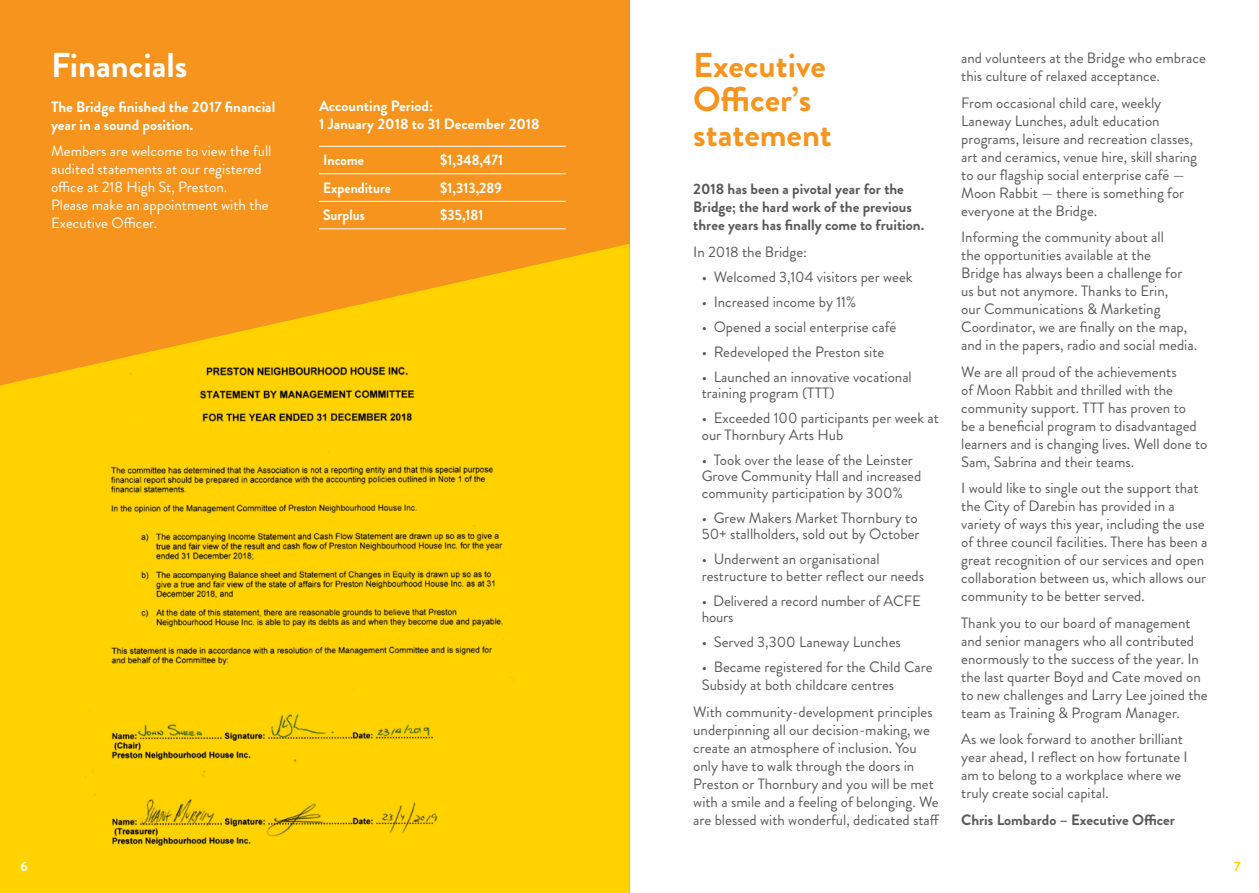
<style>
.page{position:relative;width:1259px;height:893px;background:#fff}
.page>*{position:absolute;margin:0;border:0;box-sizing:border-box;transform-origin:0 0}
.t1{font:700 34.5px/34.5px "Brandon Grotesque";color:#f7941e}
.t2{font:700 34.5px "Brandon Grotesque";color:#fff}
.t3{font:15px/18px "Brandon Grotesque";color:#58595b}
.t4{font:15px/18px "Brandon Grotesque";color:#fff}
.t5{font:700 15px/18px "Brandon Grotesque";color:#58595b}
.t6{font:700 15px/18px "Brandon Grotesque";color:#fff}
.t7{font:700 15px "Brandon Grotesque";color:#fff;scale:.92 1}
.t8{font:700 13.5px "Brandon Grotesque";color:#ffd200}
.t9{font:700 13.5px "Brandon Grotesque";color:#fff}
</style>
<div class="page">
<div style="left:0;top:0;width:629px;height:893px;background:#f7941e"></div>
<hr style="left:319px;top:146px;width:116px;height:1px;background:#fff">
<hr style="left:435px;top:146px;width:131px;height:1px;background:#fff">
<hr style="left:319px;top:173px;width:116px;height:1px;background:#fff">
<hr style="left:435px;top:173px;width:131px;height:1px;background:#fff">
<hr style="left:319px;top:201px;width:116px;height:1px;background:#fff">
<hr style="left:435px;top:201px;width:131px;height:1px;background:#fff">
<hr style="left:319px;top:228px;width:116px;height:1px;background:#fff">
<hr style="left:435px;top:228px;width:131px;height:1px;background:#fff">
<svg style="left:0;top:244px;width:629px;height:649px;fill:#ffd200"></svg>
<img style="left:83px;top:366px;width:450px;height:480px">
<h1 class="t2" style="left:51px;top:41px;width:138px">Financials</h1>
<p class="t6" style="left:51px;top:98px;width:226px">The Bridge finished the 2017 financial year in a sound position.</p>
<p class="t4" style="left:51px;top:142px;width:222px">Members are welcome to view the full audited statements at our registered office at 218 High St, Preston.<br>Please make an appointment with the<br>Executive Officer.</p>
<p class="t6" style="left:319px;top:97px;width:222px">Accounting Period:<br>1 January 2018 to 31 December 2018</p>
<p class="t7" style="left:323px;top:150px;width:46px">Income</p>
<p class="t7" style="left:440px;top:150px;width:70px">$1,348,471</p>
<p class="t7" style="left:323px;top:177px;width:75px">Expenditure</p>
<p class="t7" style="left:440px;top:177px;width:68px">$1,313,289</p>
<p class="t7" style="left:323px;top:205px;width:47px">Surplus</p>
<p class="t7" style="left:440px;top:205px;width:48px">$35,181</p>
<p class="t9" style="left:20px;top:857px;width:9px">6</p>
<h1 class="t1" style="left:693px;top:48px;width:140px">Executive<br>Officer’s statement</h1>
<p class="t5" style="left:693px;top:180px;width:232px">2018 has been a pivotal year for the<br>Bridge; the hard work of the previous three years has finally come to fruition.</p>
<p class="t3" style="left:693px;top:243px;width:115px">In 2018 the Bridge:</p>
<p class="t3" style="left:702px;top:268px;width:212px">• Welcomed 3,104 visitors per week</p>
<p class="t3" style="left:702px;top:293px;width:156px">• Increased income by 11%</p>
<p class="t3" style="left:702px;top:318px;width:196px">• Opened a social enterprise café</p>
<p class="t3" style="left:702px;top:343px;width:184px">• Redeveloped the Preston site</p>
<p class="t3" style="left:702px;top:369px;width:211px;line-height:16.5px">• Launched an innovative vocational training program (TTT)</p>
<p class="t3" style="left:702px;top:410px;width:239px;line-height:16.5px">• Exceeded 100 participants per week at our Thornbury Arts Hub</p>
<p class="t3" style="left:702px;top:452px;width:221px;line-height:16.5px">• Took over the lease of the Leinster<br>Grove Community Hall and increased community participation by 300%</p>
<p class="t3" style="left:702px;top:510px;width:219px;line-height:16.5px">• Grew Makers Market Thornbury to<br>50+ stallholders, sold out by October</p>
<p class="t3" style="left:702px;top:551px;width:224px;line-height:16.5px">• Underwent an organisational restructure to better reflect our needs</p>
<p class="t3" style="left:702px;top:593px;width:221px;line-height:16.5px">• Delivered a record number of ACFE hours</p>
<p class="t3" style="left:702px;top:633px;width:201px">• Served 3,300 Laneway Lunches</p>
<p class="t3" style="left:702px;top:658px;width:232px">• Became registered for the Child Care<br>Subsidy at both childcare centres</p>
<p class="t3" style="left:693px;top:703px;width:248px">With community-development principles underpinning all our decision-making, we create an atmosphere of inclusion. You only have to walk through the doors in Preston or Thornbury and you will be met with a smile and a feeling of belonging. We are blessed with wonderful, dedicated staff</p>
<p class="t3" style="left:961px;top:49px;width:246px">and volunteers at the Bridge who embrace this culture of relaxed acceptance.</p>
<p class="t3" style="left:961px;top:94px;width:237px">From occasional child care, weekly Laneway Lunches, adult education programs, leisure and recreation classes, art and ceramics, venue hire, skill sharing to our flagship social enterprise café — Moon Rabbit — there is something for everyone at the Bridge.</p>
<p class="t3" style="left:961px;top:228px;width:237px">Informing the community about all<br>the opportunities available at the<br>Bridge has always been a challenge for us but not anymore. Thanks to Erin,<br>our Communications &amp; Marketing Coordinator, we are finally on the map, and in the papers, radio and social media.</p>
<p class="t3" style="left:961px;top:363px;width:248px">We are all proud of the achievements<br>of Moon Rabbit and thrilled with the community support. TTT has proven to<br>be a beneficial program to disadvantaged learners and is changing lives. Well done to Sam, Sabrina and their teams.</p>
<p class="t3" style="left:961px;top:479px;width:248px">I would like to single out the support that the City of Darebin has provided in a variety of ways this year, including the use of three council facilities. There has been a great recognition of our services and open collaboration between us, which allows our community to be better served.</p>
<p class="t3" style="left:961px;top:614px;width:248px">Thank you to our board of management and senior managers who all contributed enormously to the success of the year. In the last quarter Boyd and Cate moved on to new challenges and Larry Lee joined the team as Training &amp; Program Manager.</p>
<p class="t3" style="left:961px;top:730px;width:228px">As we look forward to another brilliant year ahead, I reflect on how fortunate I am to belong to a workplace where we truly create social capital.</p>
<p class="t5" style="left:961px;top:811px;width:215px">Chris Lombardo – Executive Officer</p>
<p class="t8" style="left:1234px;top:857px;width:8px">7</p>
</div>
